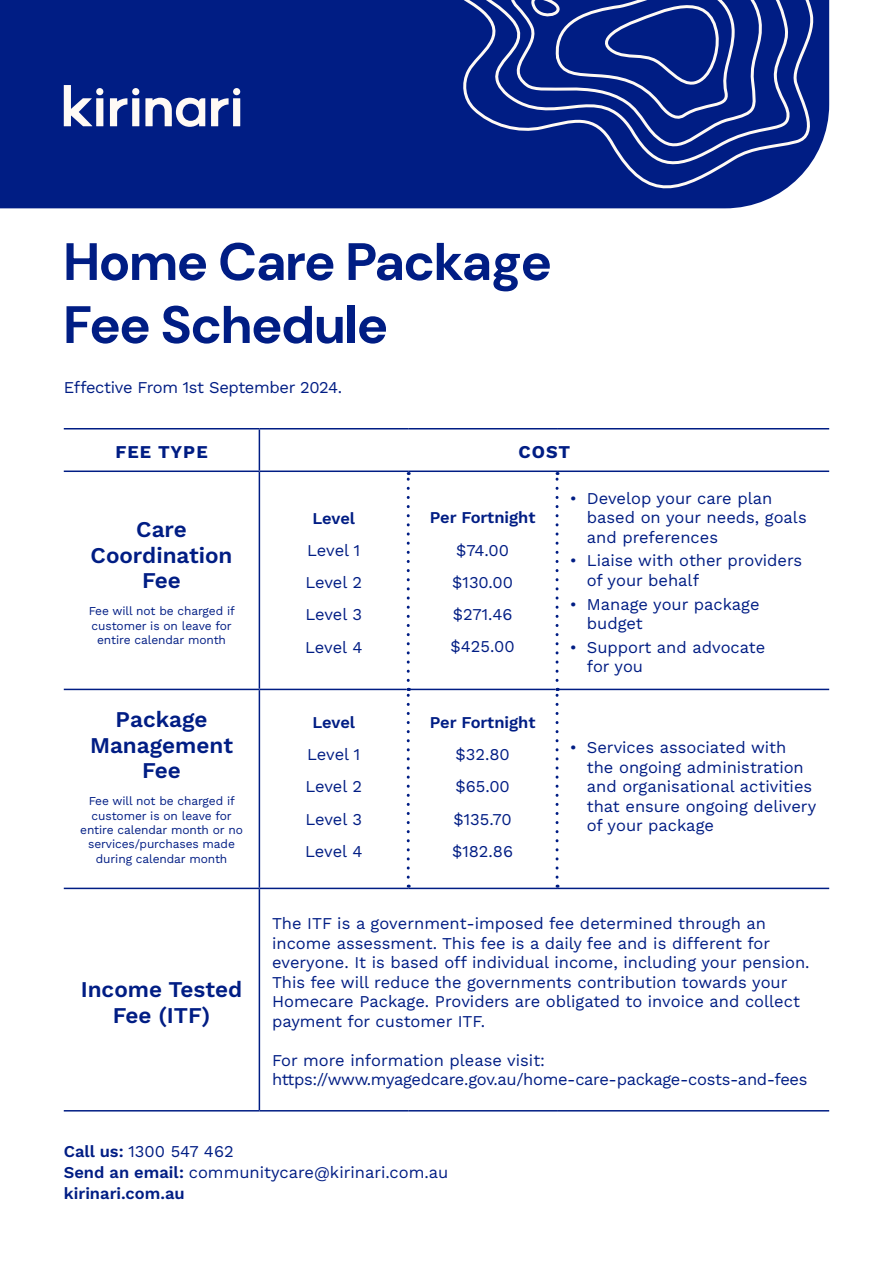
<style>
.page{position:relative;width:893px;height:1263px;background:#fff}
.page>*{position:absolute;margin:0;border:0;box-sizing:border-box;transform-origin:0 0}
.t1{font:52.5px/63px "DM Sans 9 pt";color:#001d84}
.t2{font:22.5px/25.5px "Work Sans";color:#001d84;text-align:center}
.t3{font:18px "Work Sans";letter-spacing:.055em;color:#001d84}
.t4{font:16.5px/32.2px "Work Sans";color:#001d84}
.t5{font:16.5px/19.5px "Work Sans";letter-spacing:-.02em;color:#001d84}
.t6{font:12px/14.4px "Work Sans";letter-spacing:-.01em;color:#001d84;text-align:center}
</style>
<div class="page">
<div style="left:0;top:0;width:829px;height:208px;background:#001d84"></div>
<svg style="left:64px;top:85px;width:176px;height:42px"></svg>
<hr style="left:64px;top:428px;width:195px;height:1px;background:#001d84">
<hr style="left:259px;top:429px;width:1px;height:41px;background:#001d84">
<hr style="left:259px;top:428px;width:149px;height:1px;background:#001d84">
<hr style="left:408px;top:428px;width:149px;height:1px;background:#001d84">
<hr style="left:557px;top:428px;width:272px;height:1px;background:#001d84">
<hr style="left:64px;top:470px;width:195px;height:2px;background:#001d84">
<hr style="left:259px;top:472px;width:1px;height:217px;background:#001d84">
<hr style="left:259px;top:470px;width:149px;height:2px;background:#001d84">
<hr style="left:408px;top:470px;width:149px;height:2px;background:#001d84">
<hr style="left:557px;top:470px;width:272px;height:2px;background:#001d84">
<hr style="left:64px;top:689px;width:195px;height:1px;background:#001d84">
<hr style="left:259px;top:690px;width:1px;height:198px;background:#001d84">
<hr style="left:64px;top:888px;width:195px;height:1px;background:#001d84">
<hr style="left:259px;top:889px;width:1px;height:221px;background:#001d84">
<hr style="left:64px;top:1110px;width:195px;height:1px;background:#001d84">
<hr style="left:259px;top:1110px;width:149px;height:1px;background:#001d84">
<hr style="left:408px;top:1110px;width:149px;height:1px;background:#001d84">
<hr style="left:557px;top:1110px;width:272px;height:1px;background:#001d84">
<hr style="left:259px;top:888px;width:149px;height:1px;background:#001d84">
<hr style="left:408px;top:888px;width:149px;height:1px;background:#001d84">
<hr style="left:557px;top:888px;width:272px;height:1px;background:#001d84">
<hr style="left:259px;top:689px;width:148px;height:1px;background:#001d84">
<hr style="left:410px;top:689px;width:146px;height:1px;background:#001d84">
<hr style="left:559px;top:689px;width:270px;height:1px;background:#001d84">
<svg style="left:407px;top:472px;width:3px;height:208px"></svg>
<svg style="left:407px;top:688px;width:3px;height:189px"></svg>
<svg style="left:556px;top:472px;width:3px;height:208px"></svg>
<svg style="left:556px;top:688px;width:3px;height:189px"></svg>
<svg style="left:398px;top:0;width:424px;height:206px"></svg>
<h1 class="t1" style="left:64px;top:230px;width:489px">Home Care Package<br>Fee Schedule</h1>
<p class="t5" style="left:64px;top:377px;width:280px">Effective From 1st September 2024.</p>
<p class="t3" style="left:115px;top:438px;width:94px">FEE TYPE</p>
<p class="t3" style="left:519px;top:438px;width:53px">COST</p>
<h2 class="t2" style="left:91px;top:516px;width:143px">Care<br>Coordination<br>Fee</h2>
<p class="t6" style="left:89px;top:604px;width:148px">Fee will not be charged if customer is on leave for entire calendar month</p>
<h2 class="t2" style="left:90px;top:706px;width:144px">Package<br>Management<br>Fee</h2>
<p class="t6" style="left:80px;top:793px;width:164px">Fee will not be charged if customer is on leave for entire calendar month or no services/purchases made during calendar month</p>
<h2 class="t2" style="left:81px;top:976px;width:163px">Income Tested<br>Fee (ITF)</h2>
<p class="t4" style="left:305px;top:501px;width:59px;text-align:center">Level<br>Level 1<br>Level 2<br>Level 3<br>Level 4</p>
<p class="t4" style="left:430px;top:501px;width:107px;text-align:center">Per Fortnight $74.00 $130.00 $271.46 $425.00</p>
<p class="t4" style="left:305px;top:705px;width:59px;text-align:center">Level<br>Level 1<br>Level 2<br>Level 3<br>Level 4</p>
<p class="t4" style="left:430px;top:705px;width:107px;text-align:center">Per Fortnight $32.80 $65.00 $135.70 $182.86</p>
<p class="t4" style="left:587px;top:488px;width:221px;line-height:19.5px;text-indent:-17px">• Develop your care plan based on your needs, goals and preferences</p>
<p class="t4" style="left:587px;top:550px;width:217px;line-height:19.5px;text-indent:-17px">• Liaise with other providers of your behalf</p>
<p class="t4" style="left:587px;top:594px;width:174px;line-height:19.5px;text-indent:-17px">• Manage your package budget</p>
<p class="t4" style="left:587px;top:637px;width:180px;line-height:19.5px;text-indent:-17px">• Support and advocate for you</p>
<p class="t4" style="left:587px;top:737px;width:231px;line-height:19.5px;text-indent:-17px">• Services associated with the ongoing administration and organisational activities that ensure ongoing delivery of your package</p>
<p class="t4" style="left:272px;top:913px;width:539px;line-height:19.5px">The ITF is a government-imposed fee determined through an income assessment. This fee is a daily fee and is different for everyone. It is based off individual income, including your pension.<br>This fee will reduce the governments contribution towards your Homecare Package. Providers are obligated to invoice and collect payment for customer ITF.</p>
<p class="t5" style="left:272px;top:1050px;width:537px">For more information please visit: https://www.myagedcare.gov.au/home-care-package-costs-and-fees</p>
<p class="t4" style="left:64px;top:1140px;width:386px;line-height:21px">Call us: 1300 547 462<br>Send an email: communitycare@kirinari.com.au kirinari.com.au</p>
</div>
